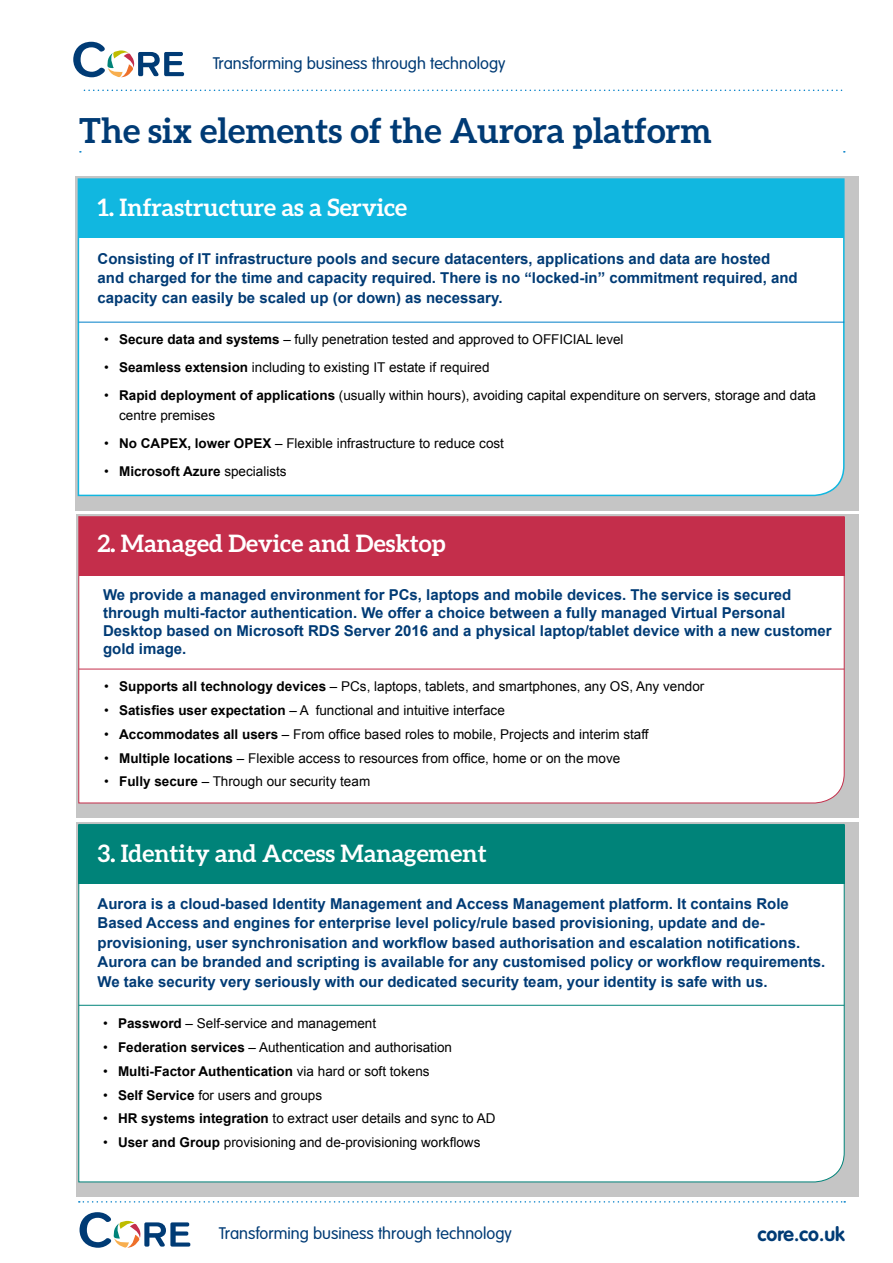
<style>
.page{position:relative;width:893px;height:1263px;background:#fff}
.page>*{position:absolute;margin:0;border:0;box-sizing:border-box;transform-origin:0 0}
.t1{font:700 34.5px "Aleo";color:#003b75}
.t2{font:700 24px "Aleo";color:#fff}
.t3{font:700 19.5px "VAG Rounded";color:#003b75}
.t4{font:300 16.5px "VAG Rounded";color:#003b75}
.t5{font:700 15px/19.5px "Arial";color:#003b75}
.t6{font:13.5px/19.5px "Arial";color:#000}
.t7{font:700 13.5px "Arial";color:#000}
.s1{font-weight:700}
.s2{font-weight:400}
</style>
<div class="page">
<svg style="left:84px;top:90px;width:758px;height:1px"></svg>
<svg style="left:80px;top:1212px;width:110px;height:36px"></svg>
<svg style="left:79px;top:1201px;width:766px;height:1px"></svg>
<div style="left:75px;top:176px;width:783px;height:334px;background:#c5c5c5"></div>
<div style="left:77px;top:178px;width:768px;height:319px;background:#fff"></div>
<hr style="left:79px;top:322px;width:765px;height:1px;background:#007fc8">
<div style="left:79px;top:179px;width:764px;height:59px;background:#11b7e0"></div>
<div style="left:76px;top:514px;width:783px;height:304px;background:#c5c5c5"></div>
<div style="left:78px;top:516px;width:767px;height:288px;background:#fff"></div>
<hr style="left:79px;top:669px;width:765px;height:1px;background:#c42e4b">
<div style="left:79px;top:517px;width:765px;height:59px;background:#c42e4b"></div>
<div style="left:76px;top:822px;width:783px;height:375px;background:#c5c5c5"></div>
<div style="left:78px;top:824px;width:767px;height:359px;background:#fff"></div>
<hr style="left:79px;top:1005px;width:765px;height:1px;background:#008379">
<div style="left:78px;top:825px;width:767px;height:58px;background:#008379"></div>
<svg style="left:73px;top:42px;width:111px;height:35px"></svg>
<p class="t4" style="left:213px;top:54px;width:294px">Transforming business through technology</p>
<h1 class="t1" style="left:79px;top:110px;width:634px">The six elements of the Aurora platform</h1>
<h2 class="t2" style="left:98px;top:193px;width:311px">1. Infrastructure as a Service</h2>
<p class="t5" style="left:98px;top:249px;width:702px">Consisting of IT infrastructure pools and secure datacenters, applications and data are hosted and charged for the time and capacity required. There is no “locked-in” commitment required, and capacity can easily be scaled up (or down) as necessary.</p>
<p class="t6" style="left:104px;top:330px;width:521px">• <span class="s1">Secure data and systems</span> – fully penetration tested and approved to OFFICIAL level</p>
<p class="t6" style="left:104px;top:358px;width:387px">• <span class="s1">Seamless extension</span> including to existing IT estate if required</p>
<p class="t6" style="left:119px;top:386px;width:698px;text-indent:-15px">• <span class="s1">Rapid deployment of applications</span> (usually within hours), avoiding capital expenditure on servers, storage and data centre premises</p>
<p class="t6" style="left:104px;top:433px;width:401px">• <span class="s1">No CAPEX, lower OPEX</span> – Flexible infrastructure to reduce cost</p>
<p class="t7" style="left:104px;top:462px;width:184px"><span class="s2">•</span> Microsoft Azure <span class="s2">specialists</span></p>
<h2 class="t2" style="left:98px;top:530px;width:350px">2. Managed Device and Desktop</h2>
<p class="t5" style="left:103px;top:586px;width:730px;line-height:18px">We provide a managed environment for PCs, laptops and mobile devices. The service is secured through multi-factor authentication. We offer a choice between a fully managed Virtual Personal Desktop based on Microsoft RDS Server 2016 and a physical laptop/tablet device with a new customer gold image.</p>
<p class="t6" style="left:104px;top:677px;width:602px">• <span class="s1">Supports all technology devices</span> – PCs, laptops, tablets, and smartphones, any OS, Any vendor</p>
<p class="t6" style="left:104px;top:701px;width:402px">• <span class="s1">Satisfies user expectation</span> – A functional and intuitive interface</p>
<p class="t6" style="left:104px;top:724px;width:546px">• <span class="s1">Accommodates all users</span> – From office based roles to mobile, Projects and interim staff</p>
<p class="t6" style="left:104px;top:748px;width:518px">• <span class="s1">Multiple locations</span> – Flexible access to resources from office, home or on the move</p>
<p class="t6" style="left:104px;top:772px;width:268px">• <span class="s1">Fully secure</span> – Through our security team</p>
<h2 class="t2" style="left:98px;top:840px;width:391px">3. Identity and Access Management</h2>
<p class="t5" style="left:98px;top:894px;width:729px">Aurora is a cloud-based Identity Management and Access Management platform. It contains Role Based Access and engines for enterprise level policy/rule based provisioning, update and de&shy;provisioning, user synchronisation and workflow based authorisation and escalation notifications.<br>Aurora can be branded and scripting is available for any customised policy or workflow requirements.<br>We take security very seriously with our dedicated security team, your identity is safe with us.</p>
<p class="t6" style="left:103px;top:1014px;width:275px">• <span class="s1">Password</span> – Self-service and management</p>
<p class="t6" style="left:103px;top:1038px;width:350px">• <span class="s1">Federation services</span> – Authentication and authorisation</p>
<p class="t7" style="left:103px;top:1062px;width:328px"><span class="s2">•</span> Multi-Factor Authentication <span class="s2">via hard or soft tokens</span></p>
<p class="t6" style="left:103px;top:1085px;width:221px">• <span class="s1">Self Service</span> for users and groups</p>
<p class="t6" style="left:103px;top:1109px;width:394px">• <span class="s1">HR systems integration</span> to extract user details and sync to AD</p>
<p class="t6" style="left:103px;top:1133px;width:379px">• <span class="s1">User and Group</span> provisioning and de-provisioning workflows</p>
<p class="t4" style="left:219px;top:1224px;width:294px">Transforming business through technology</p>
<h3 class="t3" style="left:757px;top:1222px;width:89px">core.co.uk</h3>
</div>
